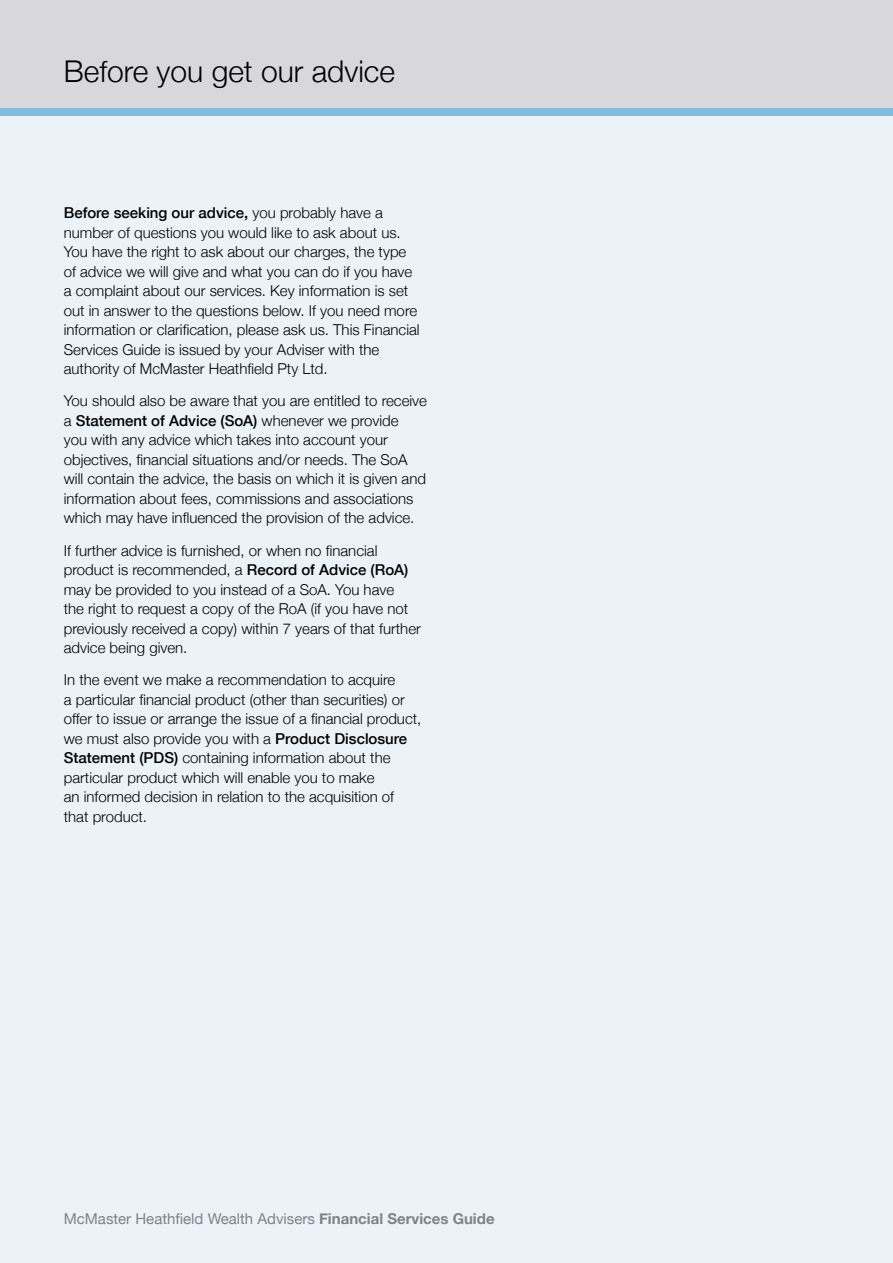
<style>
.page{position:relative;width:893px;height:1263px;background:#fff}
.page>*{position:absolute;margin:0;border:0;box-sizing:border-box;transform-origin:0 0}
.t1{font:300 30px "Helvetica Neue";color:#000}
.t2{font:300 15px/19.5px "Helvetica Neue";color:#000}
.t3{font:15px "Helvetica Neue";color:#808289}
.s1{font-weight:500}
.s2{font-weight:700}
</style>
<div class="page">
<div style="left:0;top:107px;width:893px;height:9px;background:#82bde0"></div>
<div style="left:0;top:117px;width:893px;height:1146px;background:#ebf3f9"></div>
<div style="left:0;top:0;width:893px;height:107px;background:#d8d7d9"></div>
<h1 class="t1" style="left:64px;top:53px;width:333px">Before you get our advice</h1>
<p class="t2" style="left:64px;top:203px;width:357px"><span class="s1">Before seeking our advice,</span> you probably have a number of questions you would like to ask about us.<br>You have the right to ask about our charges, the type of advice we will give and what you can do if you have a complaint about our services. Key information is set out in answer to the questions below. If you need more information or clarification, please ask us. This Financial Services Guide is issued by your Adviser with the authority of McMaster Heathfield Pty Ltd.</p>
<p class="t2" style="left:64px;top:391px;width:365px">You should also be aware that you are entitled to receive a <span class="s1">Statement of Advice (SoA)</span> whenever we provide<br>you with any advice which takes into account your objectives, financial situations and/or needs. The SoA will contain the advice, the basis on which it is given and information about fees, commissions and associations which may have influenced the provision of the advice.</p>
<p class="t2" style="left:64px;top:540px;width:359px">If further advice is furnished, or when no financial product is recommended, a <span class="s1">Record of Advice (RoA) </span>may be provided to you instead of a SoA. You have<br>the right to request a copy of the RoA (if you have not previously received a copy) within 7 years of that further advice being given.</p>
<p class="t2" style="left:64px;top:670px;width:359px">In the event we make a recommendation to acquire<br>a particular financial product (other than securities) or offer to issue or arrange the issue of a financial product, we must also provide you with a <span class="s1">Product Disclosure Statement (PDS)</span> containing information about the particular product which will enable you to make<br>an informed decision in relation to the acquisition of that product.</p>
<p class="t3" style="left:64px;top:1209px;width:432px">McMaster Heathfield Wealth Advisers <span class="s2">Financial Services Guide</span></p>
</div>
